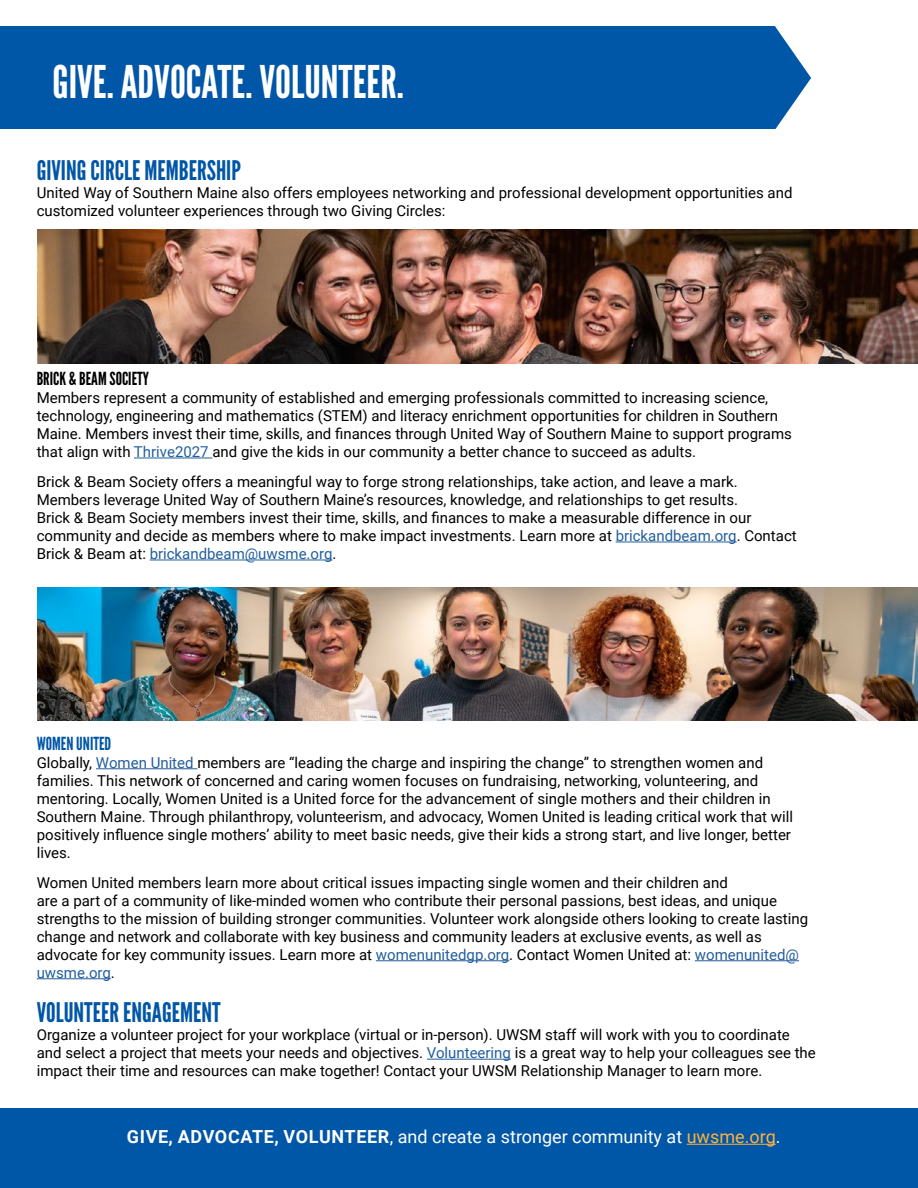
<style>
.page{position:relative;width:918px;height:1188px;background:#fff}
.page>*{position:absolute;margin:0;border:0;box-sizing:border-box;transform-origin:0 0}
.t1{font:45px "League Gothic";color:#fff}
.t2{font:27px "League Gothic";color:#0056a7}
.t3{font:18px "Roboto";color:#fff}
.t4{font:18px "League Gothic";color:#000}
.t5{font:18px "League Gothic";color:#0056a7}
.t6{font:15px/18px "Roboto";color:#000}
.s1{color:#215e9e}
.s2{font-weight:700}
.s3{color:#fcb23d}
</style>
<div class="page">
<div style="left:1px;top:26px;width:752px;height:104px;background:#0056a7"></div>
<svg style="left:753px;top:26px;width:58px;height:103px"></svg>
<hr style="left:134px;top:458px;width:78px;height:1px;background:#215e9e">
<hr style="left:616px;top:542px;width:121px;height:1px;background:#215e9e">
<hr style="left:150px;top:560px;width:183px;height:1px;background:#215e9e">
<hr style="left:96px;top:768px;width:101px;height:1px;background:#215e9e">
<hr style="left:376px;top:960px;width:133px;height:1px;background:#215e9e">
<hr style="left:695px;top:960px;width:104px;height:1px;background:#215e9e">
<hr style="left:37px;top:978px;width:74px;height:1px;background:#215e9e">
<hr style="left:427px;top:1059px;width:84px;height:1px;background:#215e9e">
<img style="left:38px;top:230px;width:880px;height:133px">
<img style="left:38px;top:587px;width:880px;height:134px">
<div style="left:0;top:1109px;width:918px;height:79px;background:#0056a7"></div>
<hr style="left:687px;top:1144px;width:89px;height:1px;background:#fcb23d">
<div style="left:1px;top:129px;width:789px;height:17px;background:#fff"></div>
<h1 class="t1" style="left:52px;top:55px;width:353px">GIVE. ADVOCATE. VOLUNTEER.</h1>
<h2 class="t2" style="left:37px;top:154px;width:206px">GIVING CIRCLE MEMBERSHIP</h2>
<p class="t6" style="left:37px;top:183px;width:757px">United Way of Southern Maine also offers employees networking and professional development opportunities and customized volunteer experiences through two Giving Circles:</p>
<p class="t4" style="left:37px;top:368px;width:114px">BRICK &amp; BEAM SOCIETY</p>
<p class="t6" style="left:37px;top:388px;width:757px">Members represent a community of established and emerging professionals committed to increasing science, technology, engineering and mathematics (STEM) and literacy enrichment opportunities for children in Southern Maine. Members invest their time, skills, and finances through United Way of Southern Maine to support programs that align with <span class="s1">Thrive2027</span> and give the kids in our community a better chance to succeed as adults.</p>
<p class="t6" style="left:37px;top:472px;width:762px">Brick &amp; Beam Society offers a meaningful way to forge strong relationships, take action, and leave a mark.<br>Members leverage United Way of Southern Maine’s resources, knowledge, and relationships to get results.<br>Brick &amp; Beam Society members invest their time, skills, and finances to make a measurable difference in our community and decide as members where to make impact investments. Learn more at <span class="s1">brickandbeam.org</span>. Contact Brick &amp; Beam at: <span class="s1">brickandbeam@uwsme.org</span>.</p>
<p class="t5" style="left:37px;top:733px;width:76px">WOMEN UNITED</p>
<p class="t6" style="left:37px;top:753px;width:758px">Globally, <span class="s1">Women United</span> members are “leading the charge and inspiring the change” to strengthen women and families. This network of concerned and caring women focuses on fundraising, networking, volunteering, and mentoring. Locally, Women United is a United force for the advancement of single mothers and their children in Southern Maine. Through philanthropy, volunteerism, and advocacy, Women United is leading critical work that will positively influence single mothers’ ability to meet basic needs, give their kids a strong start, and live longer, better lives.</p>
<p class="t6" style="left:37px;top:873px;width:773px">Women United members learn more about critical issues impacting single women and their children and<br>are a part of a community of like-minded women who contribute their personal passions, best ideas, and unique strengths to the mission of building stronger communities. Volunteer work alongside others looking to create lasting change and network and collaborate with key business and community leaders at exclusive events, as well as advocate for key community issues. Learn more at <span class="s1">womenunitedgp.org</span>. Contact Women United at: <span class="s1">womenunited@ uwsme.org</span>.</p>
<h2 class="t2" style="left:37px;top:996px;width:185px">VOLUNTEER ENGAGEMENT</h2>
<p class="t6" style="left:37px;top:1025px;width:781px">Organize a volunteer project for your workplace (virtual or in-person). UWSM staff will work with you to coordinate and select a project that meets your needs and objectives. <span class="s1">Volunteering</span> is a great way to help your colleagues see the impact their time and resources can make together! Contact your UWSM Relationship Manager to learn more.</p>
<p class="t3" style="left:127px;top:1124px;width:655px"><span class="s2">GIVE, ADVOCATE, VOLUNTEER</span>, and create a stronger community at <span class="s3">uwsme.org</span>.</p>
</div>
